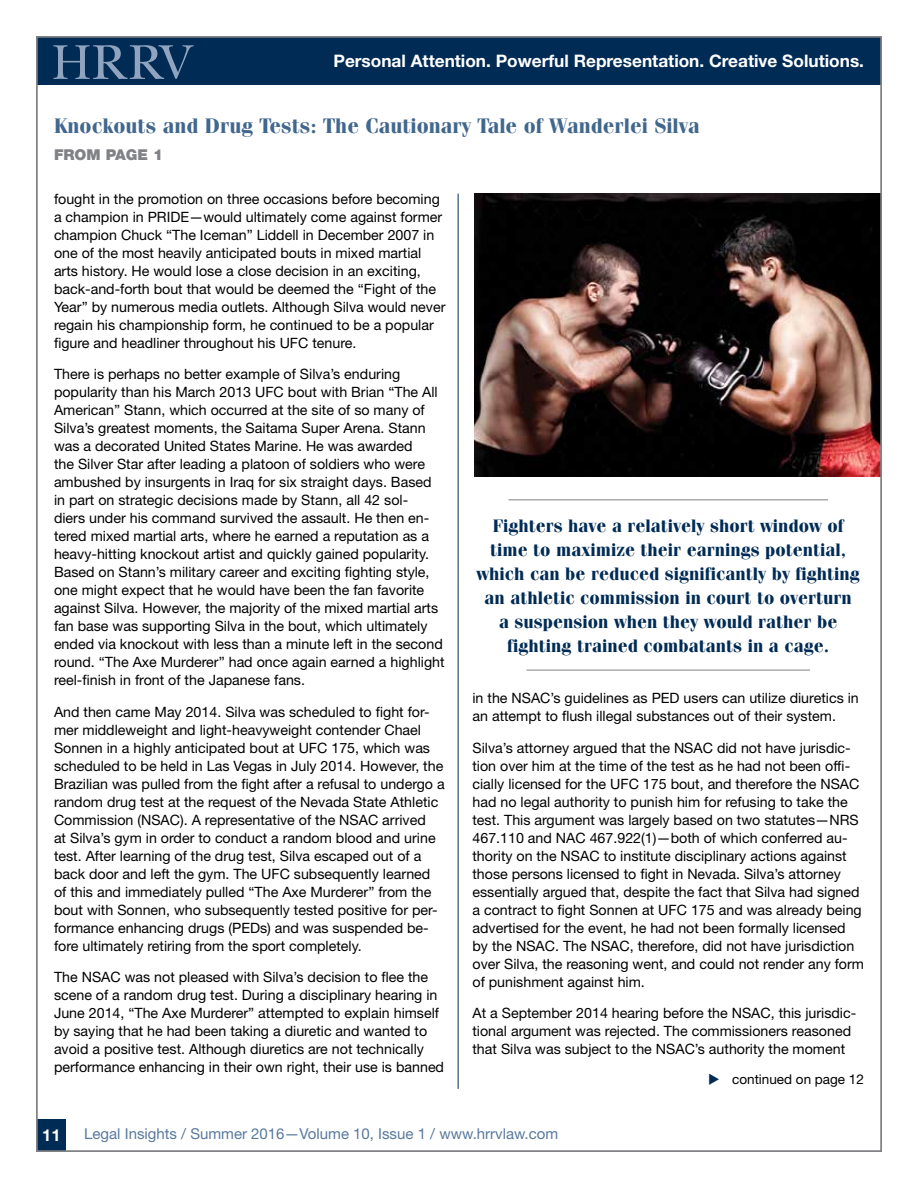
<style>
.page{position:relative;width:918px;height:1188px;background:#fff}
.page>*{position:absolute;margin:0;border:0;box-sizing:border-box;transform-origin:0 0}
.t1{font:700 21px "Fenice";color:#41678d}
.t2{font:700 18px/24px "Fenice";color:#002b54;text-align:center}
.t3{font:700 17.25px "Helvetica Neue LT Std";color:#fff}
.t4{font:700 16.5px "Helvetica Neue LT Std";color:#fff}
.t5{font:15px "Helvetica Neue LT Std";color:#59799d}
.t6{font:900 15px "Helvetica Neue LT Std";color:#808285}
.t7{font:14.25px/18px "Helvetica Neue LT Std";color:#000}
.t8{font:13.5px "Helvetica Neue LT Std";color:#000}
</style>
<div class="page">
<div style="left:36px;top:36px;width:845px;height:49px;background:#002b54"></div>
<svg style="left:53px;top:45px;width:141px;height:34px"></svg>
<div style="left:37px;top:1119px;width:29px;height:32px;background:#002b54"></div>
<hr style="left:458px;top:194px;width:1px;height:895px;background:#002b54">
<hr style="left:508px;top:499px;width:320px;height:1px;background:#808285">
<hr style="left:526px;top:670px;width:284px;height:1px;background:#808285">
<img style="left:474px;top:194px;width:405px;height:283px">
<p class="t3" style="left:334px;top:50px;width:532px">Personal Attention. Powerful Representation. Creative Solutions.</p>
<h1 class="t1" style="left:54px;top:113px;width:647px">Knockouts and Drug Tests: The Cautionary Tale of Wanderlei Silva</h1>
<p class="t6" style="left:54px;top:146px;width:111px">FROM PAGE 1</p>
<p class="t7" style="left:54px;top:189px;width:393px">fought in the promotion on three occasions before becoming a champion in PRIDE—would ultimately come against former champion Chuck “The Iceman” Liddell in December 2007 in one of the most heavily anticipated bouts in mixed martial arts history. He would lose a close decision in an exciting, back-and-forth bout that would be deemed the “Fight of the Year” by numerous media outlets. Although Silva would never regain his championship form, he continued to be a popular figure and headliner throughout his UFC tenure.</p>
<p class="t7" style="left:54px;top:365px;width:392px">There is perhaps no better example of Silva’s enduring popularity than his March 2013 UFC bout with Brian “The All American” Stann, which occurred at the site of so many of Silva’s greatest moments, the Saitama Super Arena. Stann was a decorated United States Marine. He was awarded<br>the Silver Star after leading a platoon of soldiers who were ambushed by insurgents in Iraq for six straight days. Based in part on strategic decisions made by Stann, all 42 sol-<br>diers under his command survived the assault. He then en&shy;tered mixed martial arts, where he earned a reputation as a heavy-hitting knockout artist and quickly gained popularity.<br>Based on Stann’s military career and exciting fighting style, one might expect that he would have been the fan favorite against Silva. However, the majority of the mixed martial arts fan base was supporting Silva in the bout, which ultimately ended via knockout with less than a minute left in the second round. “The Axe Murderer” had once again earned a highlight reel-finish in front of the Japanese fans.</p>
<p class="t7" style="left:54px;top:702px;width:392px">And then came May 2014. Silva was scheduled to fight for&shy;mer middleweight and light-heavyweight contender Chael Sonnen in a highly anticipated bout at UFC 175, which was scheduled to be held in Las Vegas in July 2014. However, the Brazilian was pulled from the fight after a refusal to undergo a random drug test at the request of the Nevada State Athletic Commission (NSAC). A representative of the NSAC arrived<br>at Silva’s gym in order to conduct a random blood and urine test. After learning of the drug test, Silva escaped out of a back door and left the gym. The UFC subsequently learned of this and immediately pulled “The Axe Murderer” from the bout with Sonnen, who subsequently tested positive for per&shy;formance enhancing drugs (PEDs) and was suspended be&shy;fore ultimately retiring from the sport completely.</p>
<p class="t7" style="left:54px;top:968px;width:392px">The NSAC was not pleased with Silva’s decision to flee the scene of a random drug test. During a disciplinary hearing in June 2014, “The Axe Murderer” attempted to explain himself by saying that he had been taking a diuretic and wanted to avoid a positive test. Although diuretics are not technically performance enhancing in their own right, their use is banned</p>
<p class="t2" style="left:477px;top:513px;width:385px">Fighters have a relatively short window of time to maximize their earnings potential, which can be reduced significantly by fighting an athletic commission in court to overturn<br>a suspension when they would rather be fighting trained combatants in a cage.</p>
<p class="t7" style="left:472px;top:689px;width:388px">in the NSAC’s guidelines as PED users can utilize diuretics in an attempt to flush illegal substances out of their system.</p>
<p class="t7" style="left:472px;top:738px;width:393px">Silva’s attorney argued that the NSAC did not have jurisdic&shy;tion over him at the time of the test as he had not been offi&shy;cially licensed for the UFC 175 bout, and therefore the NSAC had no legal authority to punish him for refusing to take the test. This argument was largely based on two statutes—NRS 467.110 and NAC 467.922(1)—both of which conferred au&shy;thority on the NSAC to institute disciplinary actions against those persons licensed to fight in Nevada. Silva’s attorney essentially argued that, despite the fact that Silva had signed a contract to fight Sonnen at UFC 175 and was already being advertised for the event, he had not been formally licensed by the NSAC. The NSAC, therefore, did not have jurisdiction over Silva, the reasoning went, and could not render any form of punishment against him.</p>
<p class="t7" style="left:472px;top:1004px;width:385px">At a September 2014 hearing before the NSAC, this jurisdic&shy;tional argument was rejected. The commissioners reasoned that Silva was subject to the NSAC’s authority the moment</p>
<p class="t8" style="left:732px;top:1072px;width:133px">continued on page 12</p>
<p class="t4" style="left:42px;top:1125px;width:20px">11</p>
<p class="t5" style="left:84px;top:1124px;width:475px">Legal Insights / Summer 2016—Volume 10, Issue 1 / www.hrrvlaw.com</p>
</div>
